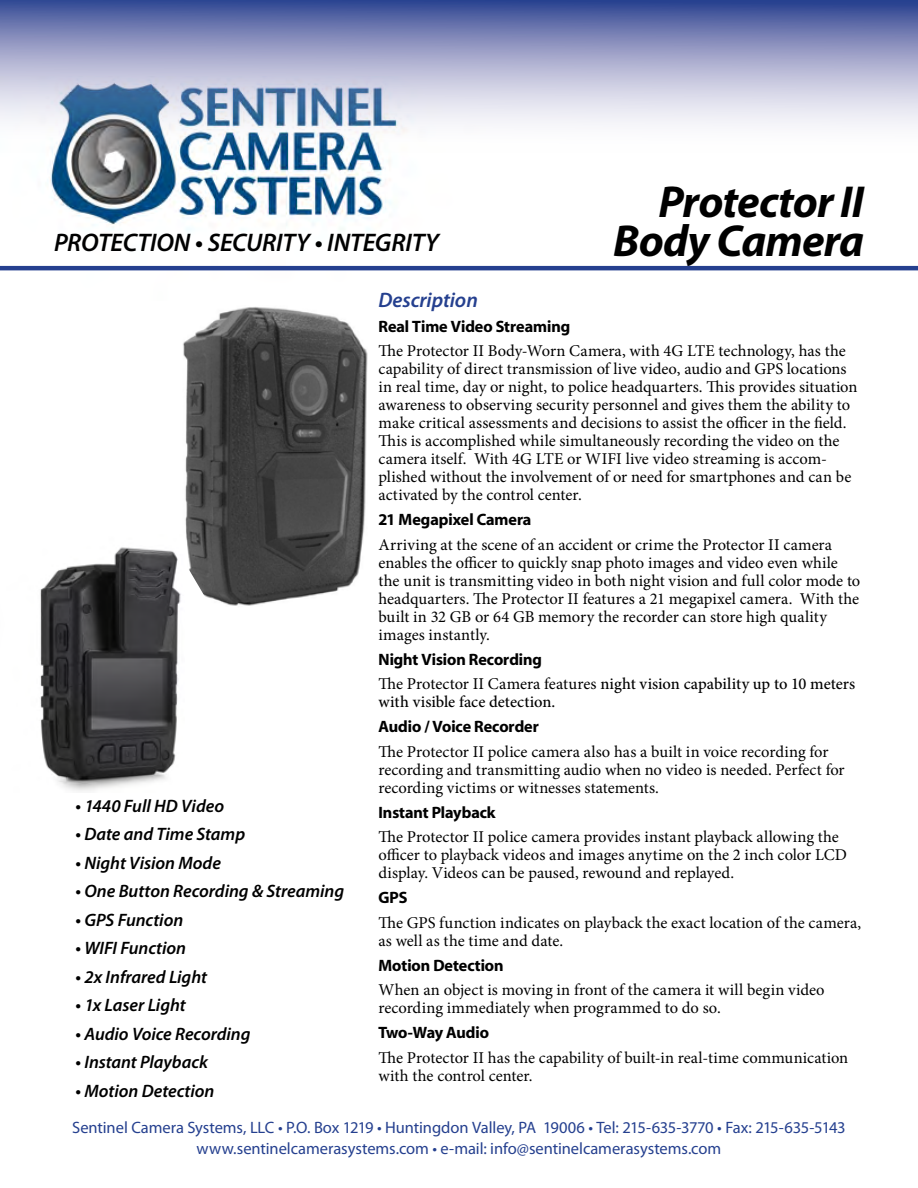
<style>
.page{position:relative;width:918px;height:1188px;background:#fff}
.page>*{position:absolute;margin:0;border:0;box-sizing:border-box;transform-origin:0 0}
.t1{font:italic 700 45px "Myriad Pro";letter-spacing:-.02em;color:#000}
.t2{font:italic 600 25.5px "Myriad Pro";letter-spacing:-.01em;color:#000}
.t3{font:italic 600 21px "Myriad Pro";letter-spacing:-.005em;color:#25408f}
.t4{font:italic 600 18px "Myriad Pro";letter-spacing:-.005em;color:#000}
.t5{font:16.5px/18px "Minion Pro";color:#000}
.t6{font:16.5px/21px "Myriad Pro";letter-spacing:-.005em;color:#25408f;text-align:center}
.t7{font:16.5px "Myriad Headline";color:#000}
.t8{font:500 16.5px/18px "Minion Pro";color:#000}
.s1{font-weight:400}
</style>
<div class="page">
<img style="left:183px;top:307px;width:185px;height:299px">
<img style="left:0;top:153px;width:486px;height:118px">
<svg style="left:0;top:0;width:918px;height:153px"></svg>
<hr style="left:0;top:266px;width:918px;height:4px;background:#25408f">
<img style="left:40px;top:534px;width:145px;height:257px">
<h1 class="t1" style="left:659px;top:173px;width:207px">Protector II</h1>
<h2 class="t2" style="left:54px;top:226px;width:387px">PROTECTION • SECURITY • INTEGRITY</h2>
<h1 class="t1" style="left:613px;top:212px;width:252px">Body Camera</h1>
<p class="t4" style="left:76px;top:794px;width:150px">• 1440 Full HD Video</p>
<p class="t4" style="left:76px;top:823px;width:171px">• Date and Time Stamp</p>
<p class="t4" style="left:76px;top:851px;width:147px">• Night Vision Mode</p>
<p class="t4" style="left:76px;top:880px;width:270px">• One Button Recording &amp; Streaming</p>
<p class="t4" style="left:76px;top:908px;width:109px">• GPS Function</p>
<p class="t4" style="left:76px;top:937px;width:112px">• WIFI Function</p>
<p class="t4" style="left:76px;top:965px;width:133px">• 2x Infrared Light</p>
<p class="t4" style="left:76px;top:994px;width:112px">• 1x Laser Light</p>
<p class="t4" style="left:76px;top:1022px;width:176px">• Audio Voice Recording</p>
<p class="t4" style="left:76px;top:1051px;width:134px">• Instant Playback</p>
<p class="t4" style="left:76px;top:1079px;width:140px">• Motion Detection</p>
<p class="t3" style="left:378px;top:287px;width:101px">Description</p>
<p class="t7" style="left:378px;top:318px;width:193px">Real Time Video Streaming</p>
<p class="t5" style="left:378px;top:342px;width:481px">The Protector II Body-Worn Camera, with 4G LTE technology, has the capability of direct transmission of live video, audio and GPS locations in real time, day or night, to police headquarters. This provides situation awareness to observing security personnel and gives them the ability to make critical assessments and decisions to assist the officer in the field.<br>This is accomplished while simultaneously recording the video on the camera itself. With 4G LTE or WIFI live video streaming is accom&shy;plished without the involvement of or need for smartphones and can be activated by the control center.</p>
<p class="t7" style="left:378px;top:511px;width:154px">21 Megapixel Camera</p>
<p class="t5" style="left:378px;top:536px;width:483px">Arriving at the scene of an accident or crime the Protector II camera enables the officer to quickly snap photo images and video even while the unit is transmitting video in both night vision and full color mode to headquarters. The Protector II features a 21 megapixel camera. With the built in 32 GB or 64 GB memory the recorder can store high quality images instantly.</p>
<p class="t7" style="left:378px;top:651px;width:165px">Night Vision Recording</p>
<p class="t8" style="left:378px;top:675px;width:478px"><span class="s1">The Protector II Camera features</span> night vision capability up to 10 meters with visible face detection.</p>
<p class="t7" style="left:378px;top:718px;width:162px">Audio / Voice Recorder</p>
<p class="t5" style="left:378px;top:743px;width:468px">The Protector II police camera also has a built in voice recording for recording and transmitting audio when no video is needed. Perfect for recording victims or witnesses statements.</p>
<p class="t7" style="left:378px;top:804px;width:119px">Instant Playback</p>
<p class="t5" style="left:378px;top:828px;width:470px">The Protector II police camera provides instant playback allowing the officer to playback videos and images anytime on the 2 inch color LCD display. Videos can be paused, rewound and replayed.</p>
<p class="t7" style="left:378px;top:889px;width:31px">GPS</p>
<p class="t5" style="left:378px;top:914px;width:484px">The GPS function indicates on playback the exact location of the camera, as well as the time and date.</p>
<p class="t7" style="left:378px;top:957px;width:127px">Motion Detection</p>
<p class="t5" style="left:378px;top:981px;width:448px">When an object is moving in front of the camera it will begin video recording immediately when programmed to do so.</p>
<p class="t7" style="left:378px;top:1024px;width:112px">Two-Way Audio</p>
<p class="t5" style="left:378px;top:1049px;width:471px">The Protector II has the capability of built-in real-time communication with the control center.</p>
<p class="t6" style="left:72px;top:1117px;width:775px">Sentinel Camera Systems, LLC • P.O. Box 1219 • Huntingdon Valley, PA 19006 • Tel: 215-635-3770 • Fax: 215-635-5143 www.sentinelcamerasystems.com • e-mail: info@sentinelcamerasystems.com</p>
</div>
